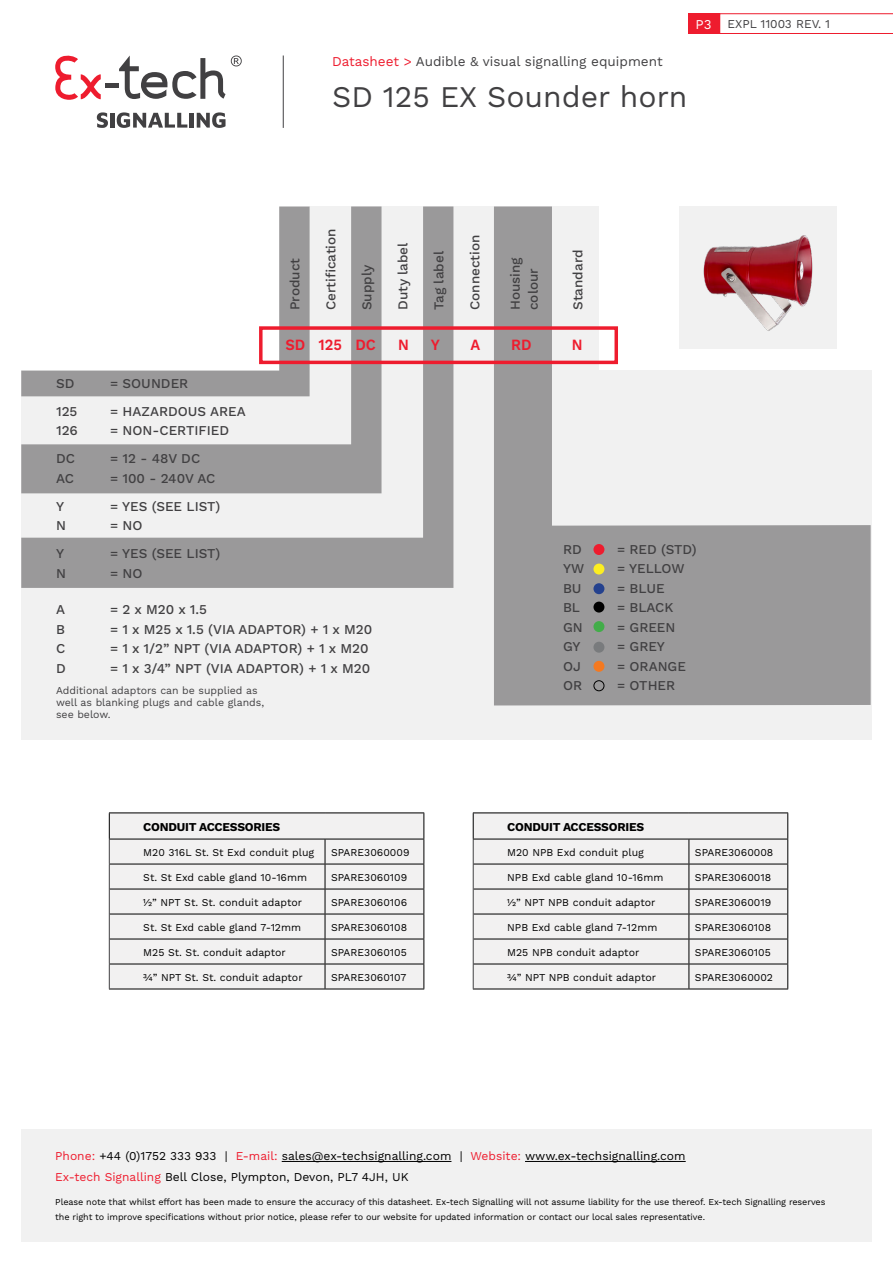
<style>
.page{position:relative;width:893px;height:1263px;background:#fff}
.page>*{position:absolute;margin:0;border:0;box-sizing:border-box;transform-origin:0 0}
.t1{font:30px "Work Sans";color:#414042}
.t2{font:600 15.6px "Work Sans";color:#ee1c2e;scale:.93 1}
.t3{font:500 13.5px/18px "Work Sans";color:#414042}
.t4{font:13.5px "Work Sans";color:#414042}
.t5{font:13.5px "Work Sans";color:#fff}
.t6{font:12px/21px "Work Sans";color:#000}
.t7{font:700 12px "Work Sans";letter-spacing:-.02em;color:#000}
.t8{font:12px "Work Sans";color:#414042}
.t9{font:10.5px "Work Sans";color:#000}
.t10{font:10.5px/12px "Work Sans";color:#414042}
.t11{font:9px/15px "Work Sans";letter-spacing:-.01em;color:#000}
.s1{color:#ee1c2e}
</style>
<div class="page">
<div style="left:21px;top:1129px;width:851px;height:113px;background:#f1f1f1"></div>
<svg style="left:97px;top:112px;width:11px;height:16px"></svg>
<hr style="left:110px;top:113px;width:4px;height:15px;background:#414042">
<svg style="left:117px;top:112px;width:70px;height:16px"></svg>
<hr style="left:190px;top:113px;width:4px;height:15px;background:#414042">
<svg style="left:197px;top:112px;width:29px;height:16px"></svg>
<svg style="left:55px;top:55px;width:46px;height:45px"></svg>
<div style="left:105px;top:83px;width:14px;height:5px;background:#414042"></div>
<svg style="left:119px;top:56px;width:123px;height:43px"></svg>
<hr style="left:283px;top:56px;width:1px;height:72px;background:#414042">
<div style="left:688px;top:13px;width:32px;height:21px;background:#ee1c2e"></div>
<svg style="left:720px;top:13px;width:173px;height:21px"></svg>
<hr style="left:282px;top:1161px;width:169px;height:1px;background:#000">
<hr style="left:525px;top:1161px;width:161px;height:1px;background:#000">
<div style="left:21px;top:370px;width:851px;height:370px;background:#f1f1f1"></div>
<div style="left:310px;top:206px;width:289px;height:171px;background:#f1f1f1"></div>
<svg style="left:21px;top:206px;width:432px;height:382px"></svg>
<svg style="left:494px;top:206px;width:377px;height:499px;fill:#9a999a"></svg>
<div style="left:259px;top:326px;width:359px;height:38px;border:3px solid #ee1c2e"></div>
<div style="left:679px;top:206px;width:158px;height:142px;background:#f1f1f1"></div>
<img style="left:703px;top:235px;width:110px;height:96px">
<div style="left:593px;top:680px;width:11px;height:11px;border:1px solid #000;border-radius:50%"></div>
<div style="left:593px;top:544px;width:11px;height:11px;background:#ee1c2e;border-radius:50%"></div>
<div style="left:593px;top:564px;width:11px;height:10px;background:#fcee21;border-radius:50%"></div>
<div style="left:593px;top:583px;width:11px;height:11px;background:#24418e;border-radius:50%"></div>
<div style="left:593px;top:602px;width:11px;height:10px;background:#000;border-radius:50%"></div>
<div style="left:593px;top:621px;width:11px;height:11px;background:#42ad49;border-radius:50%"></div>
<div style="left:593px;top:642px;width:11px;height:11px;background:#797b7d;border-radius:50%"></div>
<div style="left:593px;top:661px;width:11px;height:11px;background:#f47920;border-radius:50%"></div>
<hr style="left:109px;top:989px;width:216px;height:1px;background:#000">
<hr style="left:325px;top:989px;width:99px;height:1px;background:#000">
<hr style="left:109px;top:812px;width:216px;height:1px;background:#000">
<hr style="left:325px;top:812px;width:99px;height:1px;background:#000">
<svg style="left:109px;top:813px;width:315px;height:176px"></svg>
<hr style="left:109px;top:839px;width:216px;height:1px;background:#000">
<hr style="left:325px;top:839px;width:99px;height:1px;background:#000">
<hr style="left:473px;top:989px;width:216px;height:1px;background:#000">
<hr style="left:689px;top:989px;width:99px;height:1px;background:#000">
<hr style="left:473px;top:812px;width:216px;height:1px;background:#000">
<hr style="left:689px;top:812px;width:99px;height:1px;background:#000">
<svg style="left:473px;top:813px;width:315px;height:176px"></svg>
<hr style="left:473px;top:839px;width:216px;height:1px;background:#000">
<hr style="left:689px;top:839px;width:99px;height:1px;background:#000">
<p class="t4" style="left:332px;top:56px;width:332px"><span class="s1">Datasheet &gt;</span> Audible &amp; visual signalling equipment</p>
<h1 class="t1" style="left:332px;top:84px;width:357px">SD 125 EX Sounder horn</h1>
<p class="t5" style="left:696px;top:19px;width:18px">P3</p>
<p class="t8" style="left:728px;top:19px;width:104px">EXPL 11003 REV. 1</p>
<p class="t3" style="left:287px;top:310px;width:54px;rotate:-90deg">Product</p>
<p class="t3" style="left:323px;top:310px;width:83px;rotate:-90deg">Certification</p>
<p class="t3" style="left:359px;top:310px;width:47px;rotate:-90deg">Supply</p>
<p class="t3" style="left:395px;top:310px;width:69px;rotate:-90deg">Duty label</p>
<p class="t3" style="left:431px;top:310px;width:61px;rotate:-90deg">Tag label</p>
<p class="t3" style="left:467px;top:310px;width:77px;rotate:-90deg">Connection</p>
<p class="t3" style="left:507px;top:310px;width:55px;rotate:-90deg">Housing colour</p>
<p class="t3" style="left:570px;top:310px;width:62px;rotate:-90deg">Standard</p>
<h2 class="t2" style="left:285px;top:339px;width:99px">SD 125 DC</h2>
<h2 class="t2" style="left:398px;top:339px;width:13px">N</h2>
<h2 class="t2" style="left:431px;top:339px;width:11px">Y</h2>
<h2 class="t2" style="left:470px;top:339px;width:12px">A</h2>
<h2 class="t2" style="left:511px;top:339px;width:23px">RD</h2>
<h2 class="t2" style="left:572px;top:339px;width:13px">N</h2>
<p class="t3" style="left:56px;top:375px;width:20px">SD</p>
<p class="t3" style="left:110px;top:375px;width:80px">= SOUNDER</p>
<p class="t3" style="left:56px;top:403px;width:23px">125</p>
<p class="t3" style="left:110px;top:403px;width:137px">= HAZARDOUS AREA</p>
<p class="t3" style="left:56px;top:423px;width:23px">126</p>
<p class="t3" style="left:110px;top:423px;width:121px">= NON-CERTIFIED</p>
<p class="t3" style="left:56px;top:451px;width:20px">DC</p>
<p class="t3" style="left:110px;top:451px;width:92px">= 12 - 48V DC</p>
<p class="t3" style="left:56px;top:470px;width:19px">AC</p>
<p class="t3" style="left:110px;top:470px;width:107px">= 100 - 240V AC</p>
<p class="t3" style="left:56px;top:498px;width:10px">Y</p>
<p class="t3" style="left:110px;top:498px;width:112px">= YES (SEE LIST)</p>
<p class="t3" style="left:56px;top:518px;width:11px">N</p>
<p class="t3" style="left:110px;top:518px;width:34px">= NO</p>
<p class="t3" style="left:56px;top:546px;width:10px">Y</p>
<p class="t3" style="left:110px;top:546px;width:112px">= YES (SEE LIST)</p>
<p class="t3" style="left:56px;top:565px;width:11px">N</p>
<p class="t3" style="left:110px;top:565px;width:34px">= NO</p>
<p class="t3" style="left:56px;top:602px;width:10px">A</p>
<p class="t3" style="left:110px;top:602px;width:98px">= 2 x M20 x 1.5</p>
<p class="t3" style="left:56px;top:621px;width:10px">B</p>
<p class="t3" style="left:110px;top:621px;width:264px">= 1 x M25 x 1.5 (VIA ADAPTOR) + 1 x M20</p>
<p class="t3" style="left:56px;top:641px;width:11px">C</p>
<p class="t3" style="left:110px;top:641px;width:260px">= 1 x 1/2” NPT (VIA ADAPTOR) + 1 x M20</p>
<p class="t3" style="left:56px;top:660px;width:11px">D</p>
<p class="t3" style="left:110px;top:660px;width:262px">= 1 x 3/4” NPT (VIA ADAPTOR) + 1 x M20</p>
<p class="t10" style="left:56px;top:685px;width:210px">Additional adaptors can be supplied as well as blanking plugs and cable glands, see below.</p>
<p class="t3" style="left:563px;top:541px;width:20px">RD</p>
<p class="t3" style="left:617px;top:541px;width:81px">= RED (STD)</p>
<p class="t3" style="left:563px;top:560px;width:23px">YW</p>
<p class="t3" style="left:617px;top:560px;width:69px">= YELLOW</p>
<p class="t3" style="left:563px;top:580px;width:20px">BU</p>
<p class="t3" style="left:617px;top:580px;width:49px">= BLUE</p>
<p class="t3" style="left:563px;top:599px;width:19px">BL</p>
<p class="t3" style="left:617px;top:599px;width:58px">= BLACK</p>
<p class="t3" style="left:563px;top:619px;width:21px">GN</p>
<p class="t3" style="left:617px;top:619px;width:60px">= GREEN</p>
<p class="t3" style="left:563px;top:638px;width:19px">GY</p>
<p class="t3" style="left:617px;top:638px;width:50px">= GREY</p>
<p class="t3" style="left:563px;top:658px;width:19px">OJ</p>
<p class="t3" style="left:617px;top:658px;width:70px">= ORANGE</p>
<p class="t3" style="left:563px;top:677px;width:21px">OR</p>
<p class="t3" style="left:617px;top:677px;width:60px">= OTHER</p>
<p class="t7" style="left:143px;top:819px;width:138px">CONDUIT ACCESSORIES</p>
<p class="t9" style="left:143px;top:848px;width:172px">M20 316L St. St Exd conduit plug</p>
<p class="t9" style="left:331px;top:848px;width:80px">SPARE3060009</p>
<p class="t9" style="left:143px;top:873px;width:165px">St. St Exd cable gland 10-16mm</p>
<p class="t9" style="left:331px;top:873px;width:78px">SPARE3060109</p>
<p class="t9" style="left:143px;top:898px;width:160px">½” NPT St. St. conduit adaptor</p>
<p class="t9" style="left:331px;top:898px;width:78px">SPARE3060106</p>
<p class="t9" style="left:143px;top:923px;width:159px">St. St Exd cable gland 7-12mm</p>
<p class="t9" style="left:331px;top:923px;width:78px">SPARE3060108</p>
<p class="t9" style="left:143px;top:948px;width:144px">M25 St. St. conduit adaptor</p>
<p class="t9" style="left:331px;top:948px;width:77px">SPARE3060105</p>
<p class="t9" style="left:143px;top:973px;width:161px">¾” NPT St. St. conduit adaptor</p>
<p class="t9" style="left:331px;top:973px;width:77px">SPARE3060107</p>
<p class="t7" style="left:507px;top:819px;width:138px">CONDUIT ACCESSORIES</p>
<p class="t9" style="left:507px;top:848px;width:138px">M20 NPB Exd conduit plug</p>
<p class="t9" style="left:695px;top:848px;width:80px">SPARE3060008</p>
<p class="t9" style="left:507px;top:873px;width:158px">NPB Exd cable gland 10-16mm</p>
<p class="t9" style="left:695px;top:873px;width:78px">SPARE3060018</p>
<p class="t9" style="left:507px;top:898px;width:150px">½” NPT NPB conduit adaptor</p>
<p class="t9" style="left:695px;top:898px;width:78px">SPARE3060019</p>
<p class="t9" style="left:507px;top:923px;width:152px">NPB Exd cable gland 7-12mm</p>
<p class="t9" style="left:695px;top:923px;width:78px">SPARE3060108</p>
<p class="t9" style="left:507px;top:948px;width:134px">M25 NPB conduit adaptor</p>
<p class="t9" style="left:695px;top:948px;width:77px">SPARE3060105</p>
<p class="t9" style="left:507px;top:973px;width:150px">¾” NPT NPB conduit adaptor</p>
<p class="t9" style="left:695px;top:973px;width:80px">SPARE3060002</p>
<p class="t6" style="left:55px;top:1146px;width:632px"><span class="s1">Phone:</span> +44 (0)1752 333 933 | <span class="s1">E-mail:</span> sales@ex-techsignalling.com | <span class="s1">Website:</span> www.ex-techsignalling.com<br><span class="s1">Ex-tech Signalling</span> Bell Close, Plympton, Devon, PL7 4JH, UK</p>
<p class="t11" style="left:55px;top:1195px;width:772px">Please note that whilst effort has been made to ensure the accuracy of this datasheet. Ex-tech Signalling will not assume liability for the use thereof. Ex-tech Signalling reserves the right to improve specifications without prior notice, please refer to our website for updated information or contact our local sales representative.</p>
</div>
